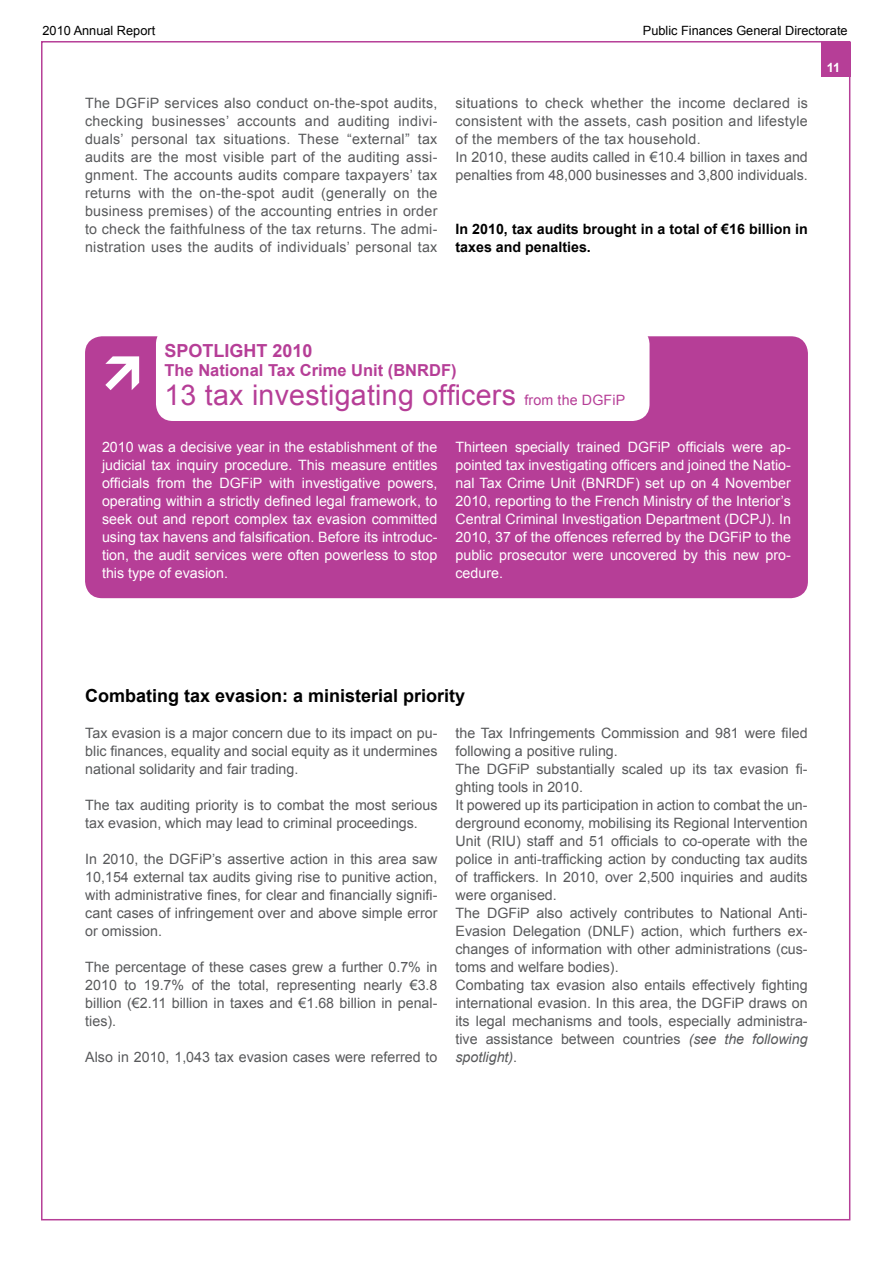
<style>
.page{position:relative;width:893px;height:1263px;background:#fff}
.page>*{position:absolute;margin:0;border:0;box-sizing:border-box;transform-origin:0 0}
.t1{font:28.5px "Arial";letter-spacing:.01em;color:#b63e97}
.t2{font:700 18px "Arial";color:#000}
.t3{font:700 18px "Arial";color:#b63e97}
.t4{font:700 16.5px "Arial";color:#b63e97}
.t5{font:14.25px/18px "Arial";color:#58595b;text-align:justify}
.t6{font:14.25px/18px "Arial";color:#fff;text-align:justify}
.t7{font:14.25px/18px "Arial";letter-spacing:.02em;color:#58595b}
.t8{font:700 14.25px/18px "Arial";color:#000}
.t9{font:12.75px "Arial";color:#000}
.t10{font:700 12.75px "Arial";color:#fff}
.s1{font-size:14.25px}
.s2{font-style:italic}
</style>
<div class="page">
<div style="left:821px;top:43px;width:29px;height:34px;background:#b63e97"></div>
<div style="left:85px;top:336px;width:723px;height:262px;background:#b63e97;border-radius:17px"></div>
<div style="left:156px;top:327px;width:493px;height:94px;background:#fff;border-radius:17px"></div>
<p class="t9" style="left:43px;top:22px;width:114px">2010 Annual Report</p>
<p class="t9" style="left:643px;top:22px;width:206px">Public Finances General Directorate</p>
<p class="t10" style="left:827px;top:59px;width:15px">11</p>
<p class="t5" style="left:85px;top:94px;width:354px">The DGFiP services also conduct on-the-spot audits, checking businesses’ accounts and auditing indivi&shy;duals’ personal tax situations. These “external” tax audits are the most visible part of the auditing assi&shy;gnment. The accounts audits compare taxpayers’ tax returns with the on-the-spot audit (generally on the business premises) of the accounting entries in order to check the faithfulness of the tax returns. The admi&shy;nistration uses the audits of individuals’ personal tax</p>
<p class="t7" style="left:455px;top:94px;width:354px">situations to check whether the income declared is consistent with the assets, cash position and lifestyle of the members of the tax household.<br>In 2010, these audits called in €10.4 billion in taxes and penalties from 48,000 businesses and 3,800 individuals.</p>
<p class="t8" style="left:455px;top:220px;width:354px">In 2010, tax audits brought in a total of €16 billion in taxes and penalties.</p>
<p class="t3" style="left:164px;top:339px;width:150px">SPOTLIGHT 2010</p>
<p class="t4" style="left:164px;top:360px;width:294px">The National Tax Crime Unit (BNRDF)</p>
<h1 class="t1" style="left:164px;top:376px;width:462px">13 tax investigating officers <span class="s1">from the DGFiP</span></h1>
<p class="t6" style="left:102px;top:438px;width:337px">2010 was a decisive year in the establishment of the judicial tax inquiry procedure. This measure entitles officials from the DGFiP with investigative powers, operating within a strictly defined legal framework, to seek out and report complex tax evasion committed using tax havens and falsification. Before its introduc&shy;tion, the audit services were often powerless to stop this type of evasion.</p>
<p class="t6" style="left:455px;top:438px;width:337px">Thirteen specially trained DGFiP officials were ap&shy;pointed tax investigating officers and joined the Natio&shy;nal Tax Crime Unit (BNRDF) set up on 4 November 2010, reporting to the French Ministry of the Interior’s Central Criminal Investigation Department (DCPJ). In 2010, 37 of the offences referred by the DGFiP to the public prosecutor were uncovered by this new pro&shy;cedure.</p>
<p class="t2" style="left:85px;top:684px;width:382px">Combating tax evasion: a ministerial priority</p>
<p class="t5" style="left:85px;top:724px;width:354px">Tax evasion is a major concern due to its impact on pu&shy;blic finances, equality and social equity as it undermines national solidarity and fair trading.</p>
<p class="t5" style="left:85px;top:796px;width:354px">The tax auditing priority is to combat the most serious tax evasion, which may lead to criminal proceedings.</p>
<p class="t5" style="left:85px;top:850px;width:354px">In 2010, the DGFiP’s assertive action in this area saw 10,154 external tax audits giving rise to punitive action, with administrative fines, for clear and financially signifi&shy;cant cases of infringement over and above simple error or omission.</p>
<p class="t5" style="left:85px;top:958px;width:354px">The percentage of these cases grew a further 0.7% in 2010 to 19.7% of the total, representing nearly €3.8 billion (€2.11 billion in taxes and €1.68 billion in penal&shy;ties).</p>
<p class="t5" style="left:85px;top:1048px;width:354px">Also in 2010, 1,043 tax evasion cases were referred to</p>
<p class="t5" style="left:455px;top:724px;width:354px;text-align:left">the Tax Infringements Commission and 981 were filed following a positive ruling.<br>The DGFiP substantially scaled up its tax evasion fi&shy;ghting tools in 2010.<br>It powered up its participation in action to combat the un&shy;derground economy, mobilising its Regional Intervention Unit (RIU) staff and 51 officials to co-operate with the police in anti-trafficking action by conducting tax audits of traffickers. In 2010, over 2,500 inquiries and audits were organised.<br>The DGFiP also actively contributes to National Anti-Evasion Delegation (DNLF) action, which furthers ex&shy;changes of information with other administrations (cus&shy;toms and welfare bodies).<br>Combating tax evasion also entails effectively fighting international evasion. In this area, the DGFiP draws on its legal mechanisms and tools, especially administra&shy;tive assistance between countries <span class="s2">(see the following spotlight)</span>.</p>
</div>
